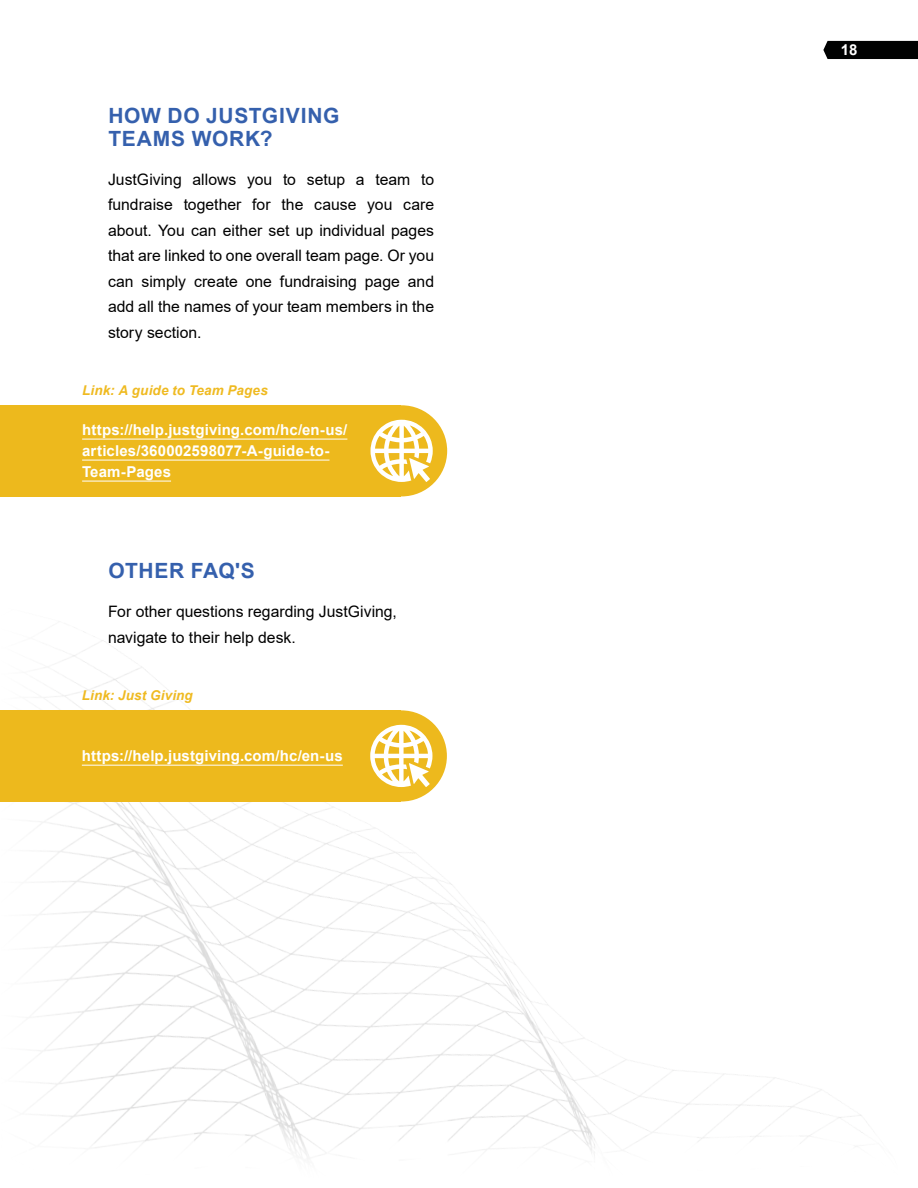
<style>
.page{position:relative;width:918px;height:1188px;background:#fff}
.page>*{position:absolute;margin:0;border:0;box-sizing:border-box;transform-origin:0 0}
.t1{font:700 21px/22.5px "Arial";letter-spacing:.035em;color:#3560ad}
.t2{font:15.75px/25.5px "Arial";color:#000;text-align:justify}
.t3{font:700 15px/21px "Arial";letter-spacing:.01em;color:#fff}
.t4{font:italic 700 13.5px "Arial";letter-spacing:.01em;color:#efba21}
</style>
<div class="page">
<div style="left:823px;top:41px;width:95px;height:18px;background:#000101"></div>
<img style="left:0;top:405px;width:863px;height:751px">
<div style="left:0;top:405px;width:400px;height:91px;background:#edb91d"></div>
<div style="left:356px;top:405px;width:91px;height:91px;background:#edb91d;border-radius:50%"></div>
<hr style="left:82px;top:439px;width:265px;height:1px;background:#fff">
<hr style="left:82px;top:460px;width:248px;height:1px;background:#fff">
<hr style="left:82px;top:481px;width:89px;height:1px;background:#fff">
<svg style="left:370px;top:420px;width:63px;height:62px"></svg>
<div style="left:0;top:710px;width:400px;height:92px;background:#edb91d"></div>
<div style="left:356px;top:710px;width:91px;height:92px;background:#edb91d;border-radius:50%"></div>
<hr style="left:82px;top:765px;width:261px;height:1px;background:#fff">
<svg style="left:370px;top:725px;width:62px;height:62px"></svg>
<h1 class="t1" style="left:108px;top:105px;width:233px">HOW DO JUSTGIVING<br>TEAMS WORK?</h1>
<p class="t2" style="left:108px;top:166px;width:328px">JustGiving allows you to setup a team to fundraise together for the cause you care about. You can either set up individual pages that are linked to one overall team page. Or you can simply create one fundraising page and add all the names of your team members in the story section.</p>
<p class="t4" style="left:82px;top:381px;width:187px">Link: A guide to Team Pages</p>
<p class="t3" style="left:82px;top:420px;width:267px">https://help.justgiving.com/hc/en-us/ articles/360002598077-A-guide-to-<br>Team-Pages</p>
<h1 class="t1" style="left:108px;top:560px;width:148px">OTHER FAQ'S</h1>
<p class="t2" style="left:108px;top:599px;width:290px">For other questions regarding JustGiving, navigate to their help desk.</p>
<p class="t4" style="left:82px;top:686px;width:112px">Link: Just Giving</p>
<p class="t3" style="left:82px;top:746px;width:262px">https://help.justgiving.com/hc/en-us</p>
<p class="t3" style="left:841px;top:40px;width:18px">18</p>
</div>
